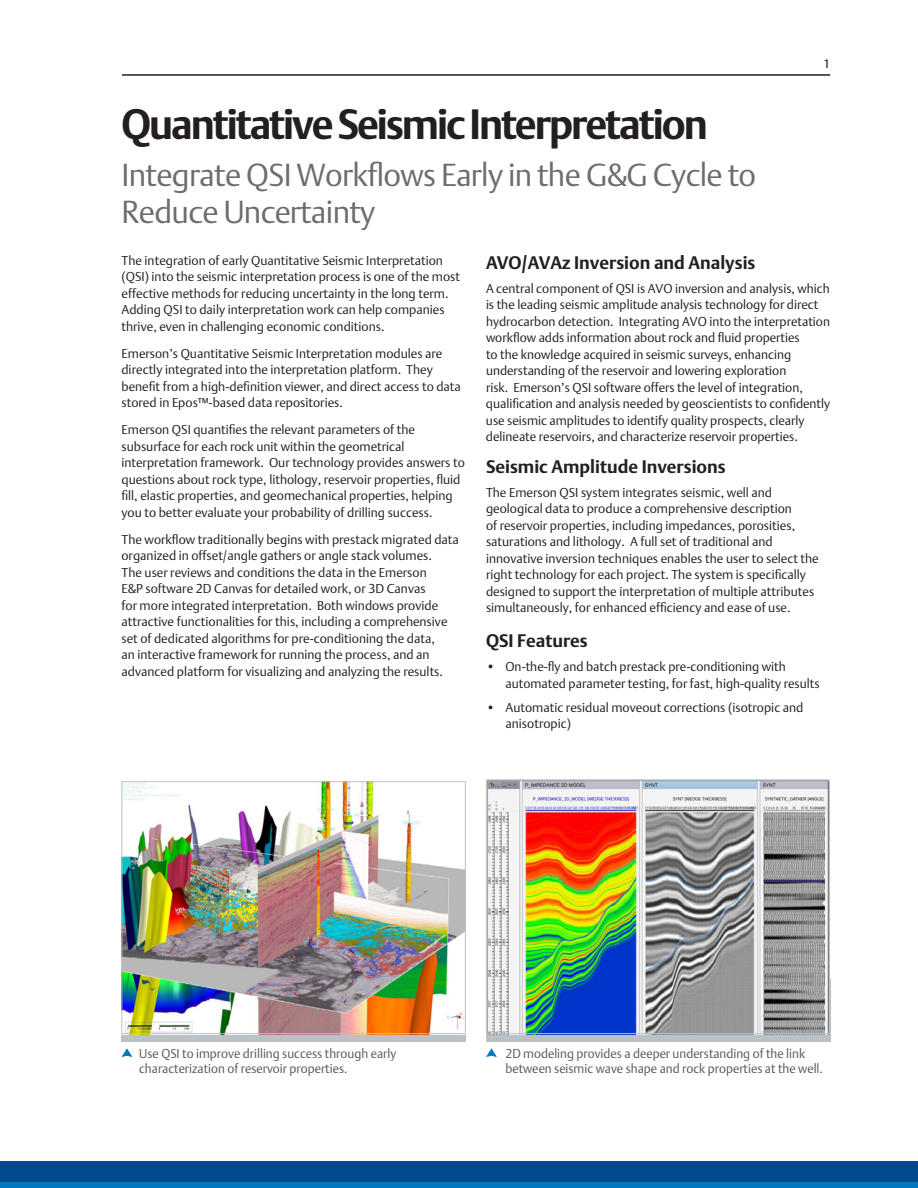
<style>
.page{position:relative;width:918px;height:1188px;background:#fff}
.page>*{position:absolute;margin:0;border:0;box-sizing:border-box;transform-origin:0 0}
.t1{font:700 42px "DTL Argo T";letter-spacing:-.05em;color:#231f20}
.t2{font:31.5px/37.8px "DTL Argo T Light";letter-spacing:-.02em;color:#6c6d70}
.t3{font:700 18px "DTL Argo T";color:#231f20}
.t4{font:12.75px/16.5px "DTL Argo T Light";color:#231f20}
.t5{font:12.75px/15.3px "DTL Argo T Light";color:#57585a}
.t6{font:12px "DTL Argo T";color:#231f20}
.s1{font-family:"DTL Argo T"}
</style>
<div class="page">
<svg style="left:0;top:1181px;width:918px;height:7px;background:#0072ba"></svg>
<div style="left:0;top:1161px;width:918px;height:20px;background:#004a8d"></div>
<div style="left:486px;top:979px;width:344px;height:63px;background:#bcc1c6"></div>
<div style="left:122px;top:977px;width:344px;height:65px;background:#bcc1c6"></div>
<hr style="left:122px;top:74px;width:708px;height:2px;background:#231f20">
<svg style="left:122px;top:1048px;width:10px;height:9px"></svg>
<svg style="left:486px;top:1048px;width:11px;height:9px"></svg>
<img style="left:124px;top:783px;width:340px;height:249px">
<div style="left:122px;top:781px;width:344px;height:253px;border:1px solid #bcc1c6"></div>
<img style="left:488px;top:782px;width:340px;height:250px">
<div style="left:486px;top:780px;width:344px;height:254px;border:1px solid #bcc1c6"></div>
<h1 class="t1" style="left:122px;top:99px;width:588px">Quantitative Seismic Interpretation</h1>
<h2 class="t2" style="left:122px;top:155px;width:636px">Integrate QSI Workflows Early in the G&amp;G Cycle to<br>Reduce Uncertainty</h2>
<p class="t6" style="left:824px;top:57px;width:8px">1</p>
<p class="t4" style="left:122px;top:252px;width:340px">The integration of early Quantitative Seismic Interpretation (QSI) into the seismic interpretation process is one of the most effective methods for reducing uncertainty in the long term.<br>Adding QSI to daily interpretation work can help companies thrive, even in challenging economic conditions.</p>
<p class="t4" style="left:122px;top:345px;width:341px">Emerson’s Quantitative Seismic Interpretation modules are directly integrated into the interpretation platform. They benefit from a high-definition viewer, and direct access to data stored in Epos<span class="s1">™</span>-based data repositories.</p>
<p class="t4" style="left:122px;top:421px;width:345px">Emerson QSI quantifies the relevant parameters of the subsurface for each rock unit within the geometrical interpretation framework. Our technology provides answers to questions about rock type, lithology, reservoir properties, fluid fill, elastic properties, and geomechanical properties, helping you to better evaluate your probability of drilling success.</p>
<p class="t4" style="left:122px;top:531px;width:339px">The workflow traditionally begins with prestack migrated data organized in offset/angle gathers or angle stack volumes.<br>The user reviews and conditions the data in the Emerson<br>E&amp;P software 2D Canvas for detailed work, or 3D Canvas<br>for more integrated interpretation. Both windows provide attractive functionalities for this, including a comprehensive set of dedicated algorithms for pre-conditioning the data,<br>an interactive framework for running the process, and an advanced platform for visualizing and analyzing the results.</p>
<p class="t3" style="left:486px;top:252px;width:271px">AVO/AVAz Inversion and Analysis</p>
<p class="t4" style="left:486px;top:280px;width:346px">A central component of QSI is AVO inversion and analysis, which is the leading seismic amplitude analysis technology for direct hydrocarbon detection. Integrating AVO into the interpretation workflow adds information about rock and fluid properties<br>to the knowledge acquired in seismic surveys, enhancing understanding of the reservoir and lowering exploration<br>risk. Emerson’s QSI software offers the level of integration, qualification and analysis needed by geoscientists to confidently use seismic amplitudes to identify quality prospects, clearly delineate reservoirs, and characterize reservoir properties.</p>
<p class="t3" style="left:486px;top:456px;width:241px">Seismic Amplitude Inversions</p>
<p class="t4" style="left:486px;top:484px;width:334px">The Emerson QSI system integrates seismic, well and geological data to produce a comprehensive description<br>of reservoir properties, including impedances, porosities, saturations and lithology. A full set of traditional and innovative inversion techniques enables the user to select the right technology for each project. The system is specifically designed to support the interpretation of multiple attributes simultaneously, for enhanced efficiency and ease of use.</p>
<p class="t3" style="left:486px;top:630px;width:103px">QSI Features</p>
<p class="t4" style="left:506px;top:658px;width:316px;text-indent:-20px">• On-the-fly and batch prestack pre-conditioning with automated parameter testing, for fast, high-quality results</p>
<p class="t4" style="left:506px;top:699px;width:300px;text-indent:-20px">• Automatic residual moveout corrections (isotropic and anisotropic)</p>
<p class="t5" style="left:139px;top:1046px;width:259px">Use QSI to improve drilling success through early characterization of reservoir properties.</p>
<p class="t5" style="left:505px;top:1046px;width:319px">2D modeling provides a deeper understanding of the link between seismic wave shape and rock properties at the well.</p>
</div>
